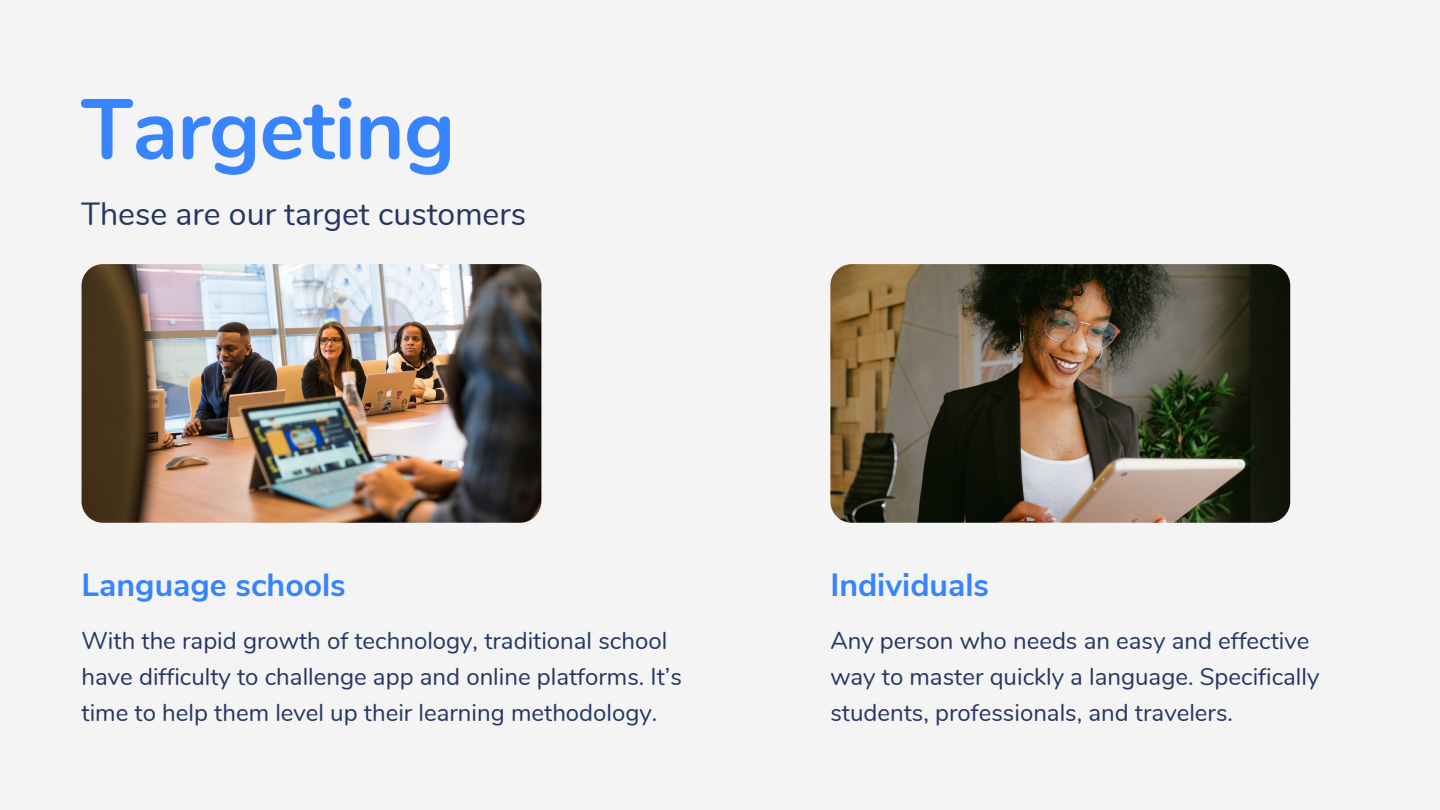
<style>
.page{position:relative;width:1440px;height:810px;background:#f4f4f4}
.page>*{position:absolute;margin:0;border:0;box-sizing:border-box;transform-origin:0 0}
.t1{font:700 85px "Nunito";letter-spacing:-.01em;color:#3884fd}
.t2{font:32px "Nunito";color:#243762}
.t3{font:700 32px "Nunito Sans";color:#3884fd}
.t4{font:24px/36px "Nunito";color:#243762}
</style>
<div class="page">
<img style="left:830px;top:264px;width:460px;height:259px;border-radius:21px">
<img style="left:82px;top:264px;width:459px;height:259px;border-radius:21px">
<p class="t1" style="left:81px;top:73px;width:376px">Targeting</p>
<p class="t2" style="left:81px;top:193px;width:447px">These are our target customers</p>
<p class="t3" style="left:82px;top:564px;width:266px">Language schools</p>
<p class="t4" style="left:82px;top:623px;width:602px">With the rapid growth of technology, traditional school have difficulty to challenge app and online platforms. It’s time to help them level up their learning methodology.</p>
<p class="t3" style="left:830px;top:564px;width:160px">Individuals</p>
<p class="t4" style="left:830px;top:623px;width:490px">Any person who needs an easy and effective way to master quickly a language. Specifically students, professionals, and travelers.</p>
</div>
